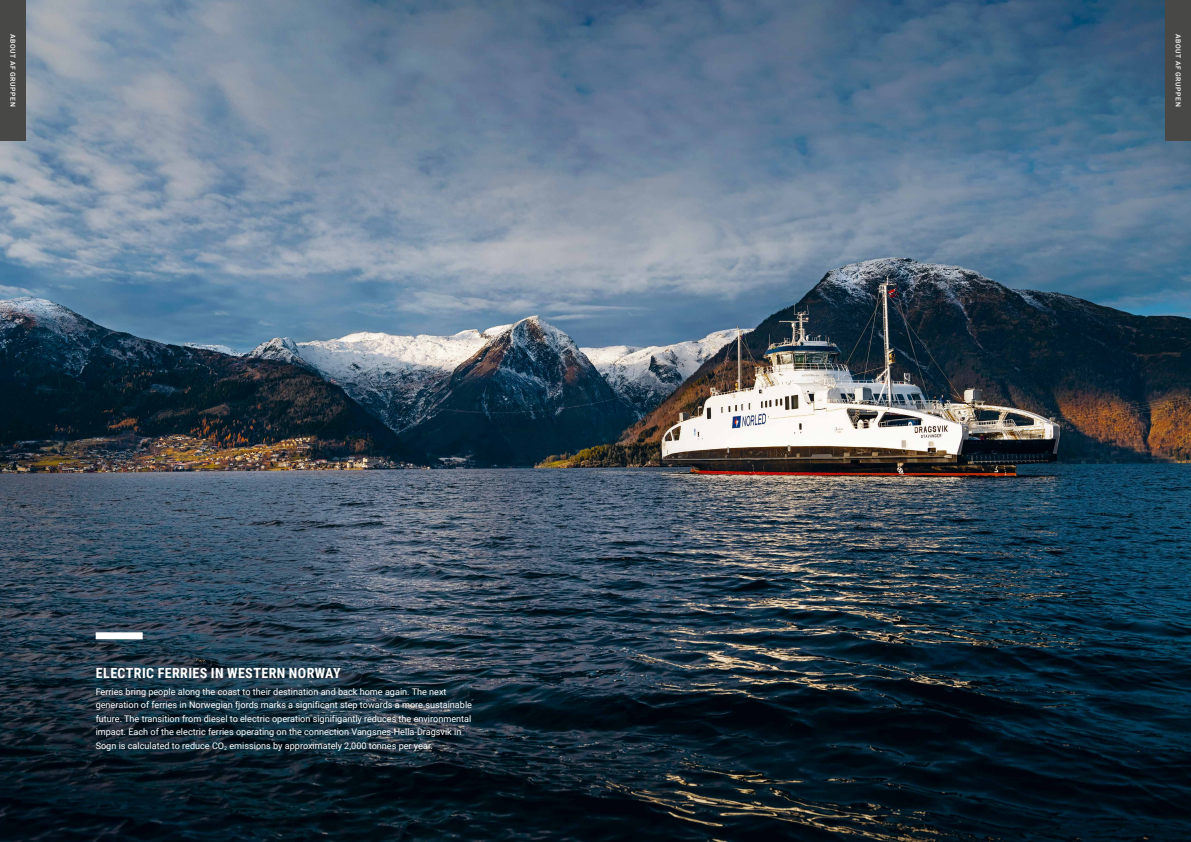
<style>
.page{position:relative;width:1191px;height:842px;background:#fff}
.page>*{position:absolute;margin:0;border:0;box-sizing:border-box;transform-origin:0 0}
.t1{font:700 14px "Roboto Condensed";letter-spacing:.03em;color:#fff}
.t2{font:9.1px/13.5px "Roboto";color:#fff}
.t3{font:500 6.8px "Roboto";letter-spacing:.095em;color:#fff}
</style>
<div class="page">
<img style="left:0;top:0;width:1191px;height:842px">
<div style="left:1165px;top:0;width:26px;height:140px;background:#484847"></div>
<div style="left:0;top:0;width:26px;height:140px;background:#484847"></div>
<div style="left:96px;top:632px;width:47px;height:7px;background:#fff"></div>
<p class="t3" style="left:18px;top:34px;width:74px;rotate:90deg">ABOUT AF GRUPPEN</p>
<p class="t3" style="left:1183px;top:34px;width:74px;rotate:90deg">ABOUT AF GRUPPEN</p>
<h1 class="t1" style="left:96px;top:663px;width:246px">ELECTRIC FERRIES IN WESTERN NORWAY</h1>
<p class="t2" style="left:96px;top:684px;width:378px">Ferries bring people along the coast to their destination and back home again. The next generation of ferries in Norwegian fjords marks a significant step towards a more sustainable future. The transition from diesel to electric operation signifigantly reduces the environmental impact. Each of the electric ferries operating on the connection Vangsnes-Hella-Dragsvik in Sogn is calculated to reduce CO<sub>2</sub> emissions by approximately 2,000 tonnes per year.</p>
</div>
